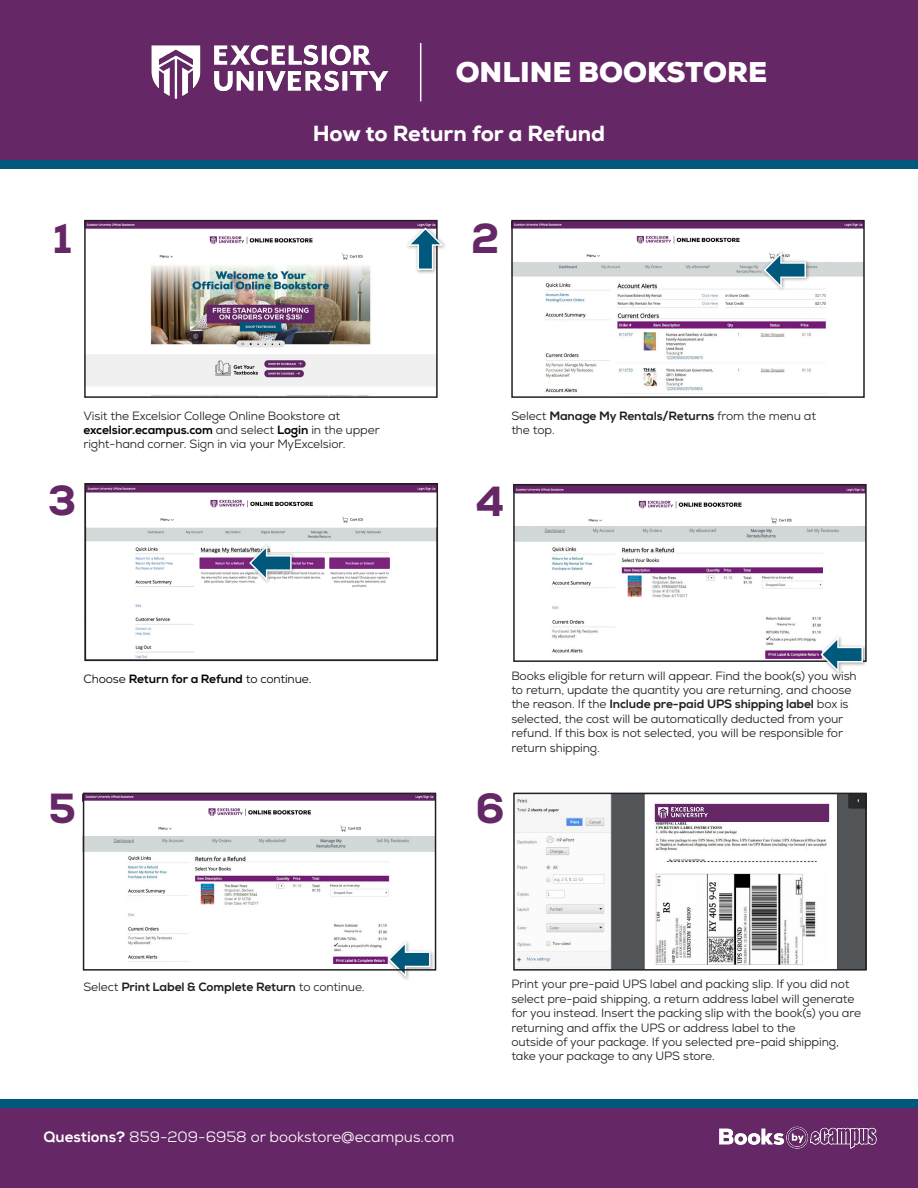
<style>
.page{position:relative;width:918px;height:1188px;background:#fff}
.page>*{position:absolute;margin:0;border:0;box-sizing:border-box;transform-origin:0 0}
.t1{font:800 42px "Nexa";color:#652766}
.t2{font:900 28.5px "Nexa";color:#fff}
.t3{font:800 21.9px "Nexa";color:#fff}
.t4{font:15px "Nexa";color:#fff}
.t5{font:12px/14.4px "Nexa";letter-spacing:-.01em;color:#231f20}
.t6{font:800 12px "Nexa";letter-spacing:-.01em;color:#231f20}
.t7{font:800 12px "Nexa";letter-spacing:-.01em;color:#040503}
.t8{font:12px "Nexa";letter-spacing:-.01em;color:#040503}
.s1{font-weight:400;color:#231f20}
.s2{font-weight:800}
.s3{font-weight:400}
</style>
<div class="page">
<img style="left:516px;top:796px;width:348px;height:172px">
<div style="left:0;top:0;width:918px;height:165px;background:#652766"></div>
<div style="left:0;top:160px;width:918px;height:9px;background:#00597c"></div>
<img style="left:88px;top:527px;width:347px;height:131px">
<img style="left:87px;top:265px;width:348px;height:121px">
<img style="left:514px;top:262px;width:348px;height:132px">
<img style="left:514px;top:223px;width:348px;height:34px">
<div style="left:761px;top:249px;width:49px;height:43px;background:#231f20;opacity:.45"></div>
<svg style="left:763px;top:252px;width:43px;height:36px"></svg>
<div style="left:247px;top:542px;width:49px;height:43px;background:#231f20;opacity:.45"></div>
<svg style="left:249px;top:545px;width:43px;height:36px"></svg>
<img style="left:516px;top:526px;width:348px;height:15px">
<div style="left:0;top:1108px;width:918px;height:80px;background:#652766"></div>
<img style="left:87px;top:223px;width:348px;height:37px">
<img style="left:719px;top:1126px;width:158px;height:23px">
<div style="left:0;top:1099px;width:918px;height:9px;background:#00597c"></div>
<img style="left:127px;top:856px;width:263px;height:108px">
<img style="left:86px;top:836px;width:347px;height:15px">
<img style="left:552px;top:547px;width:270px;height:112px">
<div style="left:552px;top:653px;width:73px;height:7px;background:#fff"></div>
<hr style="left:420px;top:43px;width:1px;height:58px;background:#fff">
<img style="left:151px;top:45px;width:238px;height:54px">
<div style="left:541px;top:328px;width:55px;height:25px;background:#fff"></div>
<img style="left:88px;top:486px;width:347px;height:37px">
<img style="left:516px;top:487px;width:348px;height:37px">
<img style="left:86px;top:796px;width:347px;height:36px">
<div style="left:655px;top:804px;width:173px;height:17px;background:#652766"></div>
<img style="left:658px;top:807px;width:50px;height:12px">
<div style="left:386px;top:939px;width:49px;height:42px;background:#231f20;opacity:.45"></div>
<svg style="left:388px;top:941px;width:43px;height:37px"></svg>
<div style="left:513px;top:484px;width:354px;height:178px;border:2px solid #231f20"></div>
<div style="left:818px;top:634px;width:49px;height:42px;background:#231f20;opacity:.45"></div>
<svg style="left:820px;top:636px;width:43px;height:37px"></svg>
<div style="left:85px;top:483px;width:353px;height:178px;border:2px solid #231f20"></div>
<div style="left:84px;top:220px;width:354px;height:178px;border:2px solid #231f20"></div>
<div style="left:405px;top:225px;width:43px;height:49px;background:#231f20;opacity:.45"></div>
<svg style="left:407px;top:228px;width:37px;height:42px"></svg>
<div style="left:511px;top:220px;width:354px;height:178px;border:2px solid #231f20"></div>
<div style="left:83px;top:793px;width:353px;height:178px;border:2px solid #231f20"></div>
<div style="left:513px;top:793px;width:354px;height:178px;border:2px solid #231f20"></div>
<p class="t2" style="left:456px;top:54px;width:313px">ONLINE BOOKSTORE</p>
<p class="t1" style="left:53px;top:212px;width:21px">1</p>
<p class="t3" style="left:313px;top:119px;width:294px">How to Return for a Refund</p>
<p class="t1" style="left:471px;top:212px;width:30px">2</p>
<p class="t5" style="left:83px;top:408px;width:258px">Visit the Excelsior College Online Bookstore at</p>
<p class="t7" style="left:83px;top:423px;width:298px">excelsior.ecampus.com <span class="s1">and select</span> Login <span class="s1">in the upper</span></p>
<p class="t5" style="left:83px;top:437px;width:264px">right-hand corner. Sign in via your MyExcelsior.</p>
<p class="t1" style="left:48px;top:473px;width:30px">3</p>
<p class="t8" style="left:83px;top:671px;width:230px">Choose <span class="s2">Return for a Refund</span> to continue.</p>
<p class="t1" style="left:48px;top:781px;width:29px">5</p>
<p class="t6" style="left:511px;top:408px;width:306px"><span class="s3">Select</span> Manage My Rentals/Returns <span class="s3">from the menu at</span></p>
<p class="t5" style="left:511px;top:423px;width:45px">the top.</p>
<p class="t1" style="left:476px;top:475px;width:30px">4</p>
<p class="t5" style="left:511px;top:668px;width:347px">Books eligible for return will appear. Find the book(s) you wish to return, update the quantity you are returning, and choose the reason. If the <span class="s2">Include pre-paid UPS shipping label</span> box is selected, the cost will be automatically deducted from your refund. If this box is not selected, you will be responsible for return shipping.</p>
<p class="t1" style="left:476px;top:781px;width:31px">6</p>
<p class="t6" style="left:83px;top:980px;width:283px"><span class="s3">Select</span> Print Label &amp; Complete Return <span class="s3">to continue.</span></p>
<p class="t5" style="left:511px;top:977px;width:351px">Print your pre-paid UPS label and packing slip. If you did not select pre-paid shipping, a return address label will generate for you instead. Insert the packing slip with the book(s) you are returning and affix the UPS or address label to the</p>
<p class="t5" style="left:511px;top:1035px;width:329px">outside of your package. If you selected pre-paid shipping, take your package to any UPS store.</p>
<p class="t4" style="left:44px;top:1127px;width:413px"><span class="s2">Questions?</span> 859-209-6958 or bookstore@ecampus.com</p>
</div>
